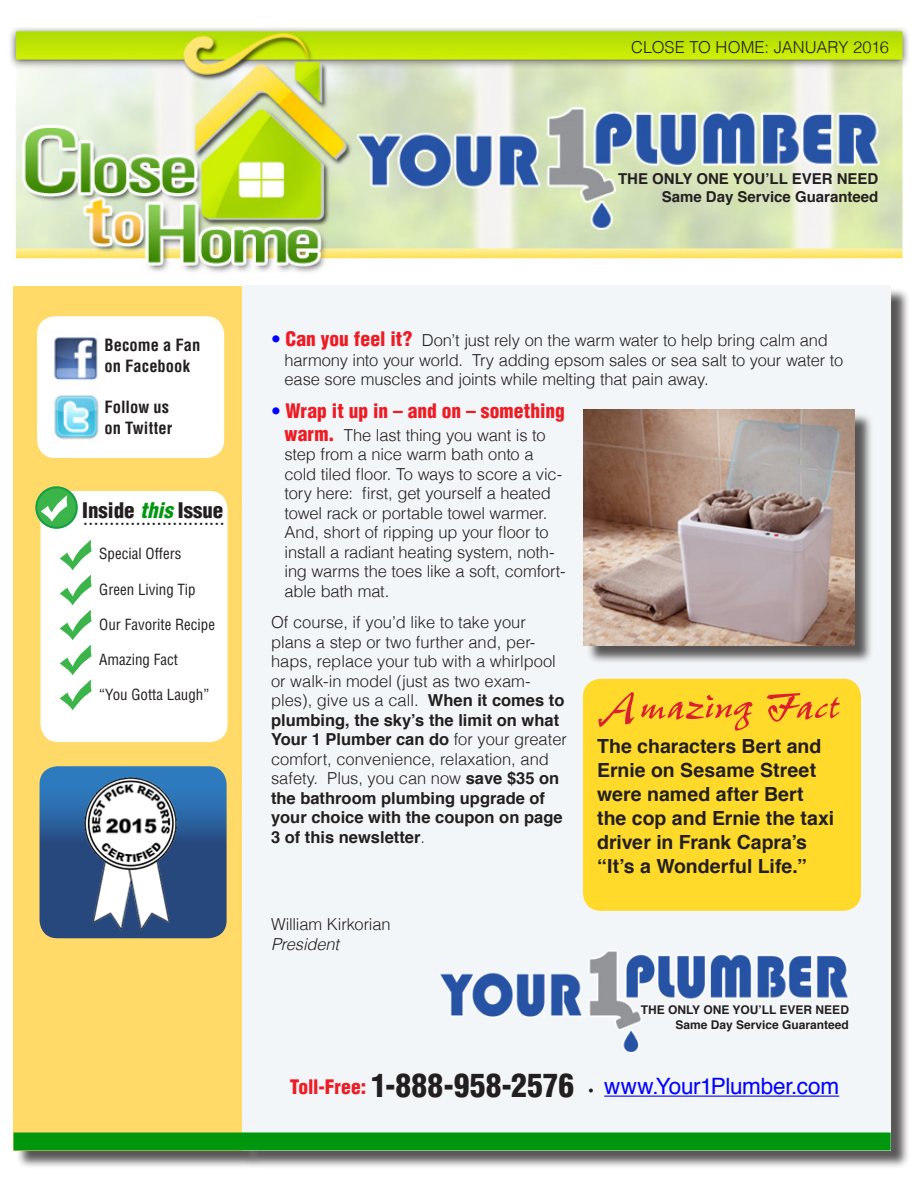
<style>
.page{position:relative;width:918px;height:1188px;background:#fff}
.page>*{position:absolute;margin:0;border:0;box-sizing:border-box;transform-origin:0 0}
.t1{font:22.5px "Helvetica";letter-spacing:-.01em;color:#00f}
.t2{font:21px "Times";color:#231f20}
.t3{font:900 condensed 21px "Helvetica";color:#231f20}
.Normal__Web{font:700 19.5px/24px "Helvetica";color:#231f20}
.Bullet_Copy{font:900 condensed 19.5px "Helvetica";letter-spacing:.005em;color:#ed1c24}
.Bullet_Copy-2{font:300 16.5px/19.5px "Helvetica";letter-spacing:-.005em;color:#231f20}
.t4{font:700 condensed 16.5px/21px "Helvetica";letter-spacing:.005em;color:#231f20}
.Normal__Web-2{font:300 16.5px/19.5px "Helvetica";letter-spacing:-.01em;color:#231f20}
.t5{font:condensed 15px "Helvetica";color:#231f20}
.t6{font:700 15px/18px "Helvetica";color:#231f20;text-align:right}
.t7{font:700 12px/14.4px "Helvetica";color:#231f20;text-align:right}
.s1{font-style:italic;color:#00970f}
.s2{font-size:19.5px;color:#00f}
.s3{font-weight:900;font-stretch:condensed;font-size:19.5px;color:#ed1c24}
.s4{font-weight:300;font-stretch:normal;color:#00f}
.s5{font-weight:700}
.s6{font-style:italic}
.s7{font-weight:900;font-stretch:condensed;font-size:31.5px;color:#231f20}
</style>
<div class="page">
<div style="left:16px;top:288px;width:246px;height:881px;background:#231f20;opacity:.75"></div>
<div style="left:14px;top:286px;width:229px;height:864px;background:#ffda68"></div>
<div style="left:245px;top:287px;width:665px;height:882px;background:#231f20;opacity:.75"></div>
<div style="left:242px;top:285px;width:649px;height:865px;background:#f3f6f8"></div>
<div style="left:14px;top:1132px;width:877px;height:18px;background:#00970f"></div>
<div style="left:37px;top:316px;width:187px;height:142px;background:#fff;border-radius:18px"></div>
<img style="left:54px;top:337px;width:45px;height:103px">
<div style="left:40px;top:491px;width:188px;height:251px;background:#fff;border-radius:18px"></div>
<svg style="left:60px;top:540px;width:32px;height:170px"></svg>
<svg style="left:36px;top:487px;width:41px;height:41px"></svg>
<div style="left:35px;top:486px;width:43px;height:43px;border:2px solid #189e48;border-radius:50%"></div>
<svg style="left:40px;top:497px;width:28px;height:24px"></svg>
<div style="left:583px;top:679px;width:278px;height:232px;background:#ffda2b;border-radius:18px"></div>
<svg style="left:598px;top:692px;width:242px;height:39px"></svg>
<img style="left:440px;top:950px;width:408px;height:103px">
<hr style="left:604px;top:1096px;width:235px;height:1px;background:#00f">
<div style="left:586px;top:412px;width:287px;height:252px;background:#231f20;opacity:.75"></div>
<img style="left:584px;top:410px;width:271px;height:236px">
<img style="left:10px;top:28px;width:898px;height:245px">
<svg style="left:40px;top:766px;width:187px;height:172px"></svg>
<img style="left:78px;top:772px;width:106px;height:166px">
<p class="Bullet_Copy-2" style="left:631px;top:36px;width:259px">CLOSE TO HOME: JANUARY 2016</p>
<p class="t6" style="left:618px;top:169px;width:262px">THE ONLY ONE YOU’LL EVER NEED<br>Same Day Service Guaranteed</p>
<p class="t4" style="left:104px;top:334px;width:98px">Become a Fan on Facebook</p>
<p class="t4" style="left:104px;top:397px;width:70px">Follow us on Twitter</p>
<p class="t3" style="left:82px;top:497px;width:143px">Inside <span class="s1">this</span> Issue</p>
<p class="t2" style="left:82px;top:499px;width:143px">...........................</p>
<p class="t5" style="left:99px;top:544px;width:84px">Special Offers</p>
<p class="t5" style="left:99px;top:580px;width:98px">Green Living Tip</p>
<p class="t5" style="left:99px;top:615px;width:117px">Our Favorite Recipe</p>
<p class="t5" style="left:99px;top:650px;width:80px">Amazing Fact</p>
<p class="t5" style="left:99px;top:686px;width:112px">“You Gotta Laugh”</p>
<p class="Bullet_Copy-2" style="left:285px;top:330px;width:560px;text-indent:-14px"><span class="s2">•</span> <span class="s3">Can you feel it?</span> Don’t just rely on the warm water to help bring calm and harmony into your world. Try adding epsom sales or sea salt to your water to ease sore muscles and joints while melting that pain away.</p>
<p class="Bullet_Copy" style="left:271px;top:399px;width:295px"><span class="s4">•</span> Wrap it up in – and on – something</p>
<p class="Bullet_Copy-2" style="left:285px;top:424px;width:283px"><span class="s3">warm.</span> The last thing you want is to step from a nice warm bath onto a cold tiled floor. To ways to score a vic&shy;tory here: first, get yourself a heated towel rack or portable towel warmer.<br>And, short of ripping up your floor to install a radiant heating system, noth&shy;ing warms the toes like a soft, comfort&shy;able bath mat.</p>
<p class="Bullet_Copy-2" style="left:271px;top:612px;width:297px">Of course, if you’d like to take your plans a step or two further and, per&shy;haps, replace your tub with a whirlpool or walk-in model (just as two exam&shy;ples), give us a call. <span class="s5">When it comes to plumbing, the sky’s the limit on what Your 1 Plumber can do</span> for your greater comfort, convenience, relaxation, and safety. Plus, you can now <span class="s5">save $35 on the bathroom plumbing upgrade of your choice with the coupon on page 3 of this newsletter</span>.</p>
<p class="Normal__Web-2" style="left:271px;top:914px;width:121px">William Kirkorian<br><span class="s6">President</span></p>
<p class="Normal__Web" style="left:597px;top:735px;width:239px">The characters Bert and<br>Ernie on Sesame Street were named after Bert the cop and Ernie the taxi driver in Frank Capra’s “It’s a Wonderful Life.”</p>
<p class="t7" style="left:641px;top:1003px;width:210px">THE ONLY ONE YOU’LL EVER NEED<br>Same Day Service Guaranteed</p>
<p class="t1" style="left:290px;top:1069px;width:551px"><span class="s3">Toll-Free:</span> <span class="s7">1-888-958-2576</span> <sub>•</sub> www.Your1Plumber.com</p>
</div>
